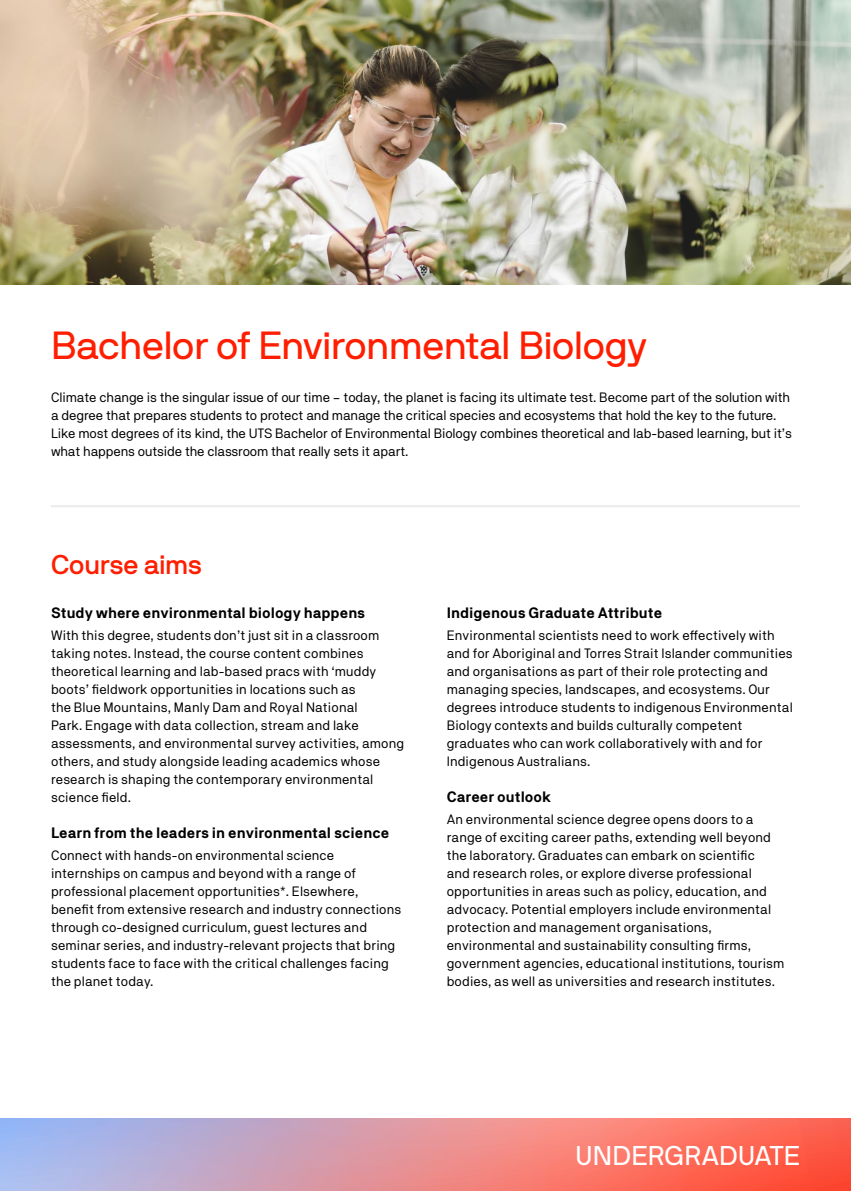
<style>
.page{position:relative;width:851px;height:1191px;background:#fff}
.page>*{position:absolute;margin:0;border:0;box-sizing:border-box;transform-origin:0 0}
.t1{font:39px "NB International Pro";letter-spacing:-.01em;color:#ff1e00}
.t2{font:27px "NB International Pro";letter-spacing:.015em;color:#fff}
.t3{font:500 27px "NB International Pro";letter-spacing:-.005em;color:#ff1e00}
.t4{font:700 15px "NB Akademie";color:#000}
.t5{font:13.5px/18px "NB Akademie";letter-spacing:.01em;color:#000}
.t6{font:13.5px/18px "NB Akademie";letter-spacing:-.01em;color:#000}
</style>
<div class="page">
<hr style="left:51px;top:505px;width:748px;height:2px;background:#ececec">
<img style="left:0;top:0;width:850px;height:285px">
<svg style="left:0;top:1118px;width:850px;height:73px;background:#dc8e98"></svg>
<h1 class="t1" style="left:51px;top:323px;width:597px">Bachelor of Environmental Biology</h1>
<p class="t6" style="left:51px;top:388px;width:742px">Climate change is the singular issue of our time – today, the planet is facing its ultimate test. Become part of the solution with a degree that prepares students to protect and manage the critical species and ecosystems that hold the key to the future.<br>Like most degrees of its kind, the UTS Bachelor of Environmental Biology combines theoretical and lab-based learning, but it’s what happens outside the classroom that really sets it apart.</p>
<h2 class="t3" style="left:51px;top:549px;width:152px">Course aims</h2>
<p class="t4" style="left:51px;top:604px;width:316px">Study where environmental biology happens</p>
<p class="t5" style="left:51px;top:626px;width:354px">With this degree, students don’t just sit in a classroom taking notes. Instead, the course content combines theoretical learning and lab-based pracs with ‘muddy boots’ fieldwork opportunities in locations such as<br>the Blue Mountains, Manly Dam and Royal National<br>Park. Engage with data collection, stream and lake assessments, and environmental survey activities, among others, and study alongside leading academics whose research is shaping the contemporary environmental science field.</p>
<p class="t4" style="left:51px;top:823px;width:340px">Learn from the leaders in environmental science</p>
<p class="t5" style="left:51px;top:846px;width:351px">Connect with hands-on environmental science internships on campus and beyond with a range of professional placement opportunities*. Elsewhere, benefit from extensive research and industry connections through co-designed curriculum, guest lectures and seminar series, and industry-relevant projects that bring students face to face with the critical challenges facing the planet today.</p>
<p class="t4" style="left:446px;top:604px;width:217px">Indigenous Graduate Attribute</p>
<p class="t5" style="left:446px;top:626px;width:347px">Environmental scientists need to work effectively with and for Aboriginal and Torres Strait Islander communities and organisations as part of their role protecting and managing species, landscapes, and ecosystems. Our degrees introduce students to indigenous Environmental Biology contexts and builds culturally competent graduates who can work collaboratively with and for Indigenous Australians.</p>
<p class="t4" style="left:446px;top:787px;width:106px">Career outlook</p>
<p class="t5" style="left:446px;top:810px;width:339px">An environmental science degree opens doors to a range of exciting career paths, extending well beyond the laboratory. Graduates can embark on scientific<br>and research roles, or explore diverse professional opportunities in areas such as policy, education, and advocacy. Potential employers include environmental protection and management organisations, environmental and sustainability consulting firms, government agencies, educational institutions, tourism bodies, as well as universities and research institutes.</p>
<h2 class="t2" style="left:575px;top:1140px;width:226px">UNDERGRADUATE</h2>
</div>
